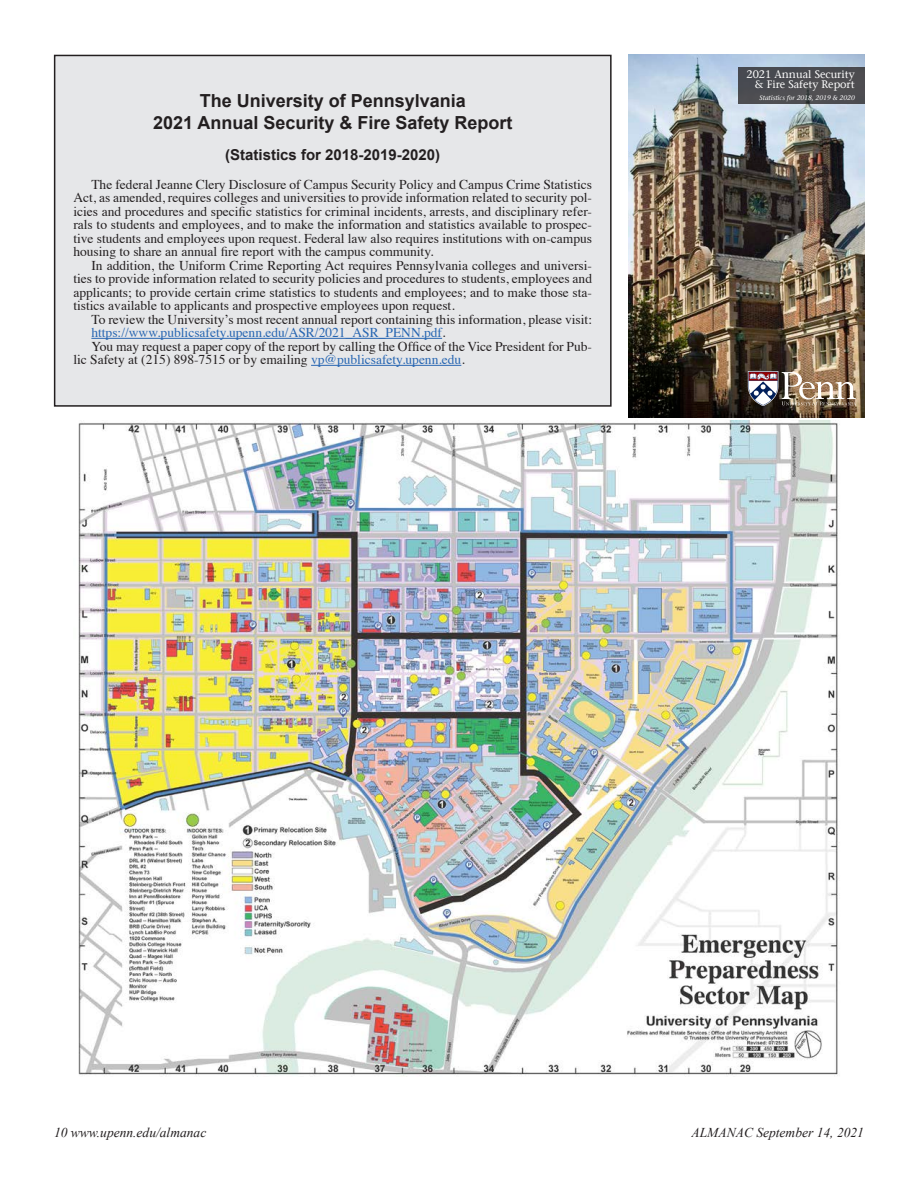
<style>
.page{position:relative;width:918px;height:1188px;background:#fff}
.page>*{position:absolute;margin:0;border:0;box-sizing:border-box;transform-origin:0 0}
.Helvetica_head__10{font:700 18px "Arial";color:#231f20}
.Helvetica_head__10-2{font:700 15px "Arial";color:#231f20}
.Body_Text_Indent{font:13.5px/13.5px "Times";color:#231f20;text-align:justify}
.Body_Text_Indent-2{font:13.5px "Times";color:#2766b2}
.t1{font:italic 13.5px "Times New Roman";color:#231f20}
.t2{font:10.8px/9.6px "Stone Serif LT";color:#fff;text-align:right}
.t3{font:italic 6.6px "Stone Serif LT";color:#fff}
.s1{color:#231f20}
.s2{color:#2766b2}
</style>
<div class="page">
<div style="left:55px;top:55px;width:556px;height:351px;background:#e6e7e9"></div>
<hr style="left:91px;top:338px;width:351px;height:1px;background:#2766b2">
<hr style="left:311px;top:365px;width:150px;height:1px;background:#2766b2">
<div style="left:54px;top:55px;width:558px;height:352px;border:2px solid #231f20"></div>
<img style="left:629px;top:54px;width:235px;height:364px">
<div style="left:738px;top:68px;width:126px;height:36px;background:#4d4c51"></div>
<img style="left:748px;top:371px;width:108px;height:36px">
<img style="left:78px;top:421px;width:762px;height:656px">
<p class="Helvetica_head__10" style="left:200px;top:89px;width:268px">The University of Pennsylvania</p>
<p class="Helvetica_head__10" style="left:153px;top:111px;width:361px">2021 Annual Security &amp; Fire Safety Report</p>
<p class="Helvetica_head__10-2" style="left:225px;top:145px;width:217px">(Statistics for 2018-2019-2020)</p>
<p class="Body_Text_Indent" style="left:73px;top:176px;width:520px;text-indent:18px">The federal Jeanne Clery Disclosure of Campus Security Policy and Campus Crime Statistics Act, as amended, requires colleges and universities to provide information related to security pol&shy;icies and procedures and specific statistics for criminal incidents, arrests, and disciplinary refer&shy;rals to students and employees, and to make the information and statistics available to prospec&shy;tive students and employees upon request. Federal law also requires institutions with on-campus housing to share an annual fire report with the campus community.</p>
<p class="Body_Text_Indent" style="left:73px;top:257px;width:520px;text-indent:18px">In addition, the Uniform Crime Reporting Act requires Pennsylvania colleges and universi&shy;ties to provide information related to security policies and procedures to students, employees and applicants; to provide certain crime statistics to students and employees; and to make those sta&shy;tistics available to applicants and prospective employees upon request.</p>
<p class="Body_Text_Indent" style="left:91px;top:311px;width:502px">To review the University’s most recent annual report containing this information, please visit:</p>
<p class="Body_Text_Indent-2" style="left:91px;top:320px;width:356px">https://www.publicsafety.upenn.edu/ASR/2021_ASR_PENN.pdf<span class="s1">.</span></p>
<p class="Body_Text_Indent" style="left:73px;top:338px;width:520px;text-indent:18px">You may request a paper copy of the report by calling the Office of the Vice President for Pub&shy;lic Safety at (215) 898-7515 or by emailing <span class="s2">vp@publicsafety.upenn.edu</span>.</p>
<p class="t2" style="left:747px;top:69px;width:110px">2021 Annual Security &amp; Fire Safety Report</p>
<p class="t3" style="left:760px;top:94px;width:97px">Statistics for 2018, 2019 &amp; 2020</p>
<p class="t1" style="left:54px;top:1123px;width:154px">10 www.upenn.edu/almanac</p>
<p class="t1" style="left:692px;top:1123px;width:174px">ALMANAC September 14, 2021</p>
</div>
